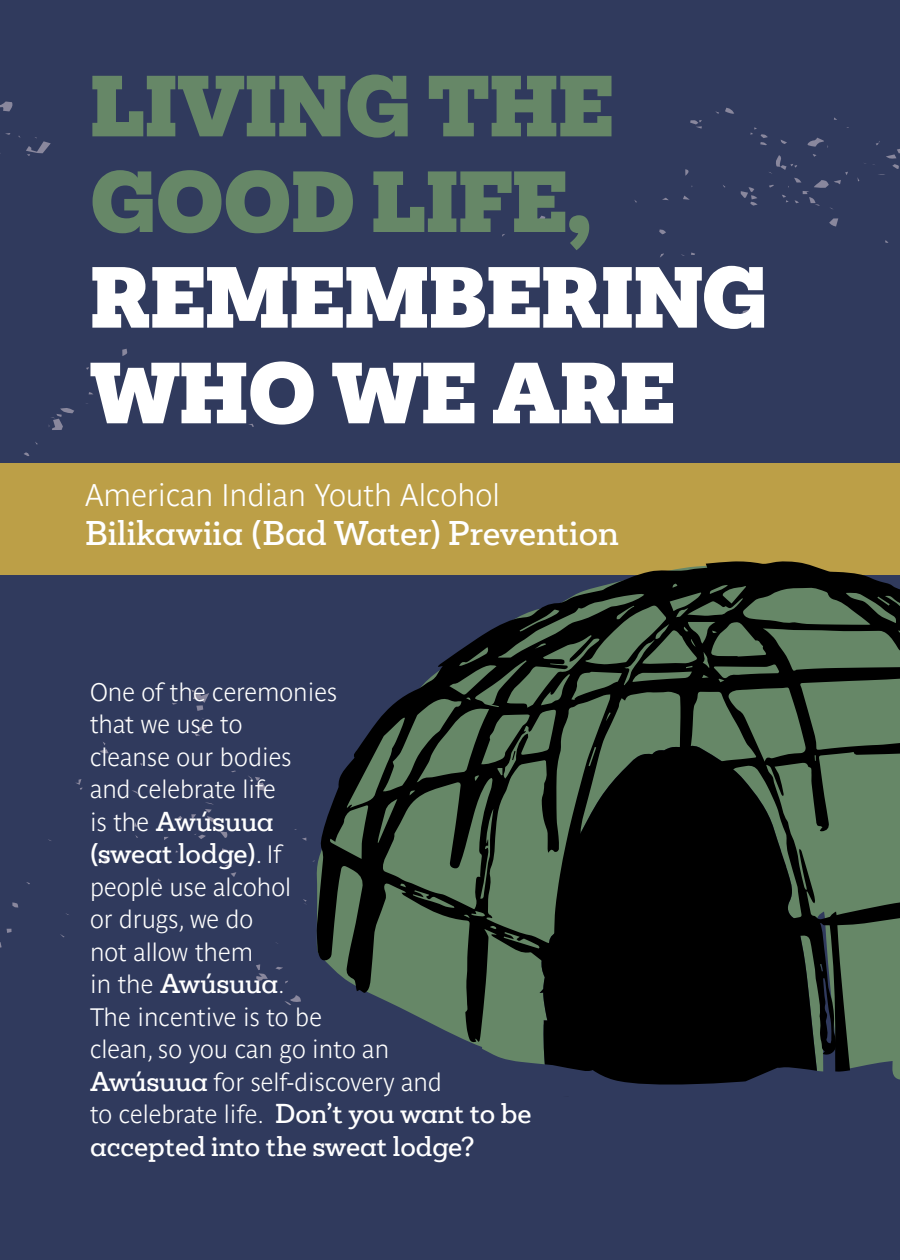
<style>
.page{position:relative;width:900px;height:1260px;background:#303a5d}
.page>*{position:absolute;margin:0;border:0;box-sizing:border-box;transform-origin:0 0}
.t1{font:900 79.75px/95.8px "Mokoko";letter-spacing:-.01em;color:#fff}
.t2{font:900 79.75px/95.8px "Mokoko";letter-spacing:-.01em;color:#668767}
.t3{font:500 31.5px "Mokoko";color:#fff}
.t4{font:700 31px "Parisine Std Clair";color:#fff}
.t5{font:700 25px/32.5px "Parisine Std Clair";color:#fff}
.t6{font:500 25px/32.5px "Mokoko";color:#fff}
.s1{font-family:"Parisine Std Clair";font-weight:700}
.s2{font-family:"Mokoko";font-weight:500}
</style>
<div class="page">
<div style="left:0;top:463px;width:900px;height:112px;background:#bc9f47"></div>
<svg style="left:316px;top:1060px;width:584px;height:21px;background:#333f5d"></svg>
<svg style="left:539px;top:1060px;width:278px;height:29px;background:#141928"></svg>
<svg style="left:829px;top:1060px;width:21px;height:12px"></svg>
<svg style="left:316px;top:561px;width:584px;height:499px;background:#313f35"></svg>
<svg style="left:512px;top:751px;width:4px;height:9px"></svg>
<h1 class="t2" style="left:90px;top:61px;width:525px">LIVING THE<br>GOOD LIFE,</h1>
<h1 class="t1" style="left:90px;top:252px;width:679px">REMEMBERING<br>WHO WE ARE</h1>
<p class="t4" style="left:85px;top:477px;width:416px">American Indian Youth Alcohol</p>
<p class="t3" style="left:85px;top:512px;width:535px">Bilikawiia (Bad Water) Prevention</p>
<p class="t5" style="left:90px;top:676px;width:249px">One of the ceremonies that we use to<br>cleanse our bodies and celebrate life</p>
<p class="t6" style="left:90px;top:805px;width:193px"><span class="s1">is the</span> Awúsuua (sweat lodge)<span class="s1">. If</span></p>
<p class="t5" style="left:90px;top:871px;width:203px">people use alcohol or drugs, we do not allow them</p>
<p class="t6" style="left:90px;top:967px;width:196px"><span class="s1">in the</span> Awúsuua<span class="s1">.</span></p>
<p class="t5" style="left:90px;top:1001px;width:443px">The incentive is to be<br>clean, so you can go into an<br><span class="s2">Awúsuua</span> for self-discovery and<br>to celebrate life. <span class="s2">Don’t you want to be</span></p>
<p class="t6" style="left:90px;top:1130px;width:386px">accepted into the sweat lodge?</p>
</div>
